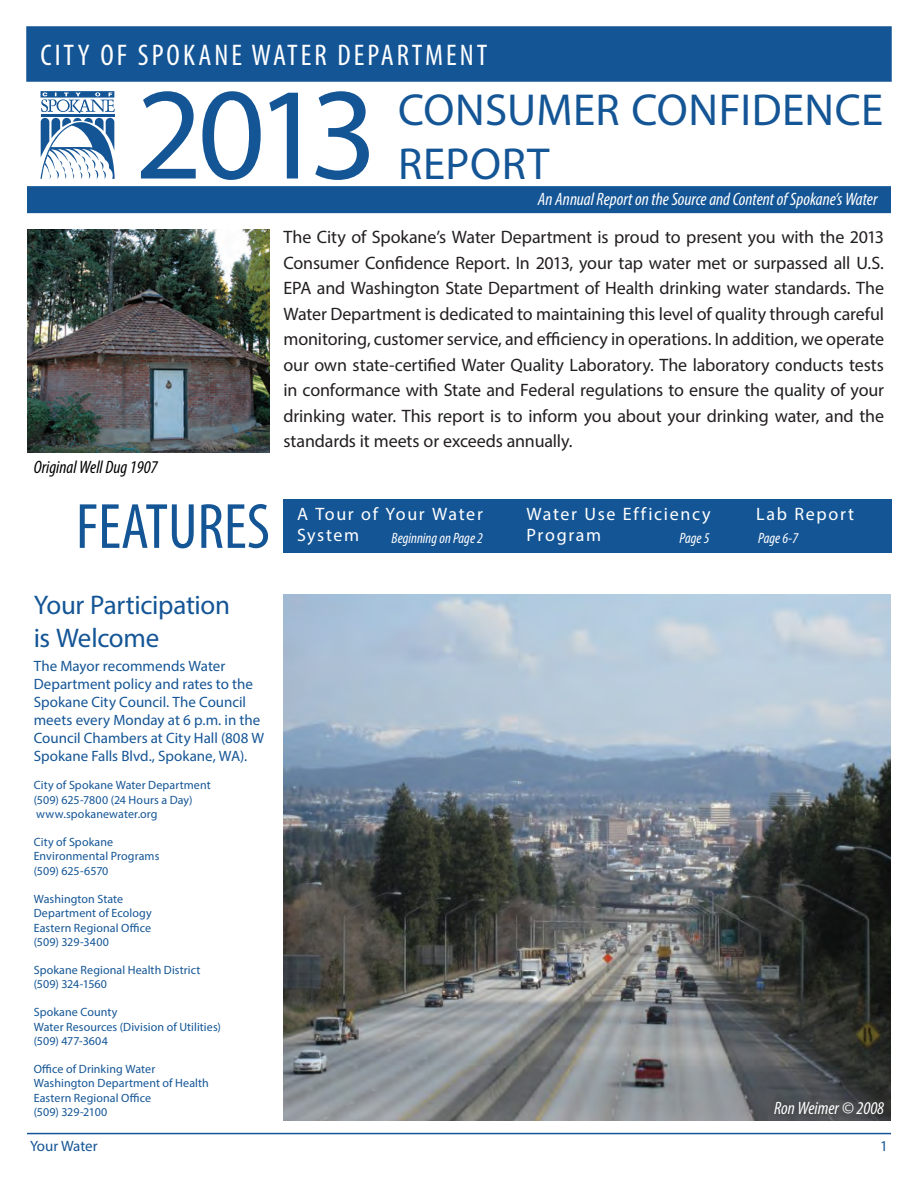
<style>
.page{position:relative;width:918px;height:1188px;background:#fff}
.page>*{position:absolute;margin:0;border:0;box-sizing:border-box;transform-origin:0 0}
.t1{font:132px "Myriad Pro";color:#145596}
.t2{font:condensed 64.5px "Myriad Pro";color:#145596}
.t3{font:45px/54px "Myriad Pro";letter-spacing:.01em;color:#145596}
.t4{font:condensed 30px "Myriad Pro";letter-spacing:.1em;color:#fff}
.t5{font:27px/32.4px "Myriad Pro";letter-spacing:-.01em;color:#145596}
.t6{font:18px/25.5px "Myriad Pro";letter-spacing:-.01em;color:#231f20;text-align:justify}
.t7{font:italic condensed 18px "Myriad Pro";color:#fff}
.t8{font:18px/21.6px "Myriad Pro";letter-spacing:.09em;color:#fff}
.t9{font:italic condensed 18px "Myriad Pro";color:#000}
.t10{font:15px/18px "Myriad Pro";color:#145596}
.t11{font:italic condensed 15px "Myriad Pro";color:#fff}
.t12{font:12px/14.4px "Myriad Pro";letter-spacing:.005em;color:#145596}
</style>
<div class="page">
<hr style="left:27px;top:1133px;width:864px;height:1px;background:#145596">
<div style="left:27px;top:186px;width:864px;height:27px;background:#145596;border:2px solid #145596"></div>
<div style="left:26px;top:26px;width:866px;height:56px;background:#145596;border:2px solid #145596"></div>
<svg style="left:40px;top:91px;width:75px;height:88px"></svg>
<div style="left:284px;top:500px;width:608px;height:54px;background:#145596"></div>
<img style="left:27px;top:230px;width:243px;height:222px">
<img style="left:284px;top:594px;width:607px;height:526px">
<div style="left:765px;top:1092px;width:128px;height:31px;background:#231f20;opacity:.75"></div>
<h3 class="t4" style="left:40px;top:37px;width:448px">CITY OF SPOKANE WATER DEPARTMENT</h3>
<h1 class="t1" style="left:135px;top:53px;width:244px">2013</h1>
<h3 class="t3" style="left:398px;top:82px;width:487px">CONSUMER CONFIDENCE<br>REPORT</h3>
<p class="t7" style="left:538px;top:188px;width:341px">An Annual Report on the Source and Content of Spokane’s Water</p>
<p class="t9" style="left:34px;top:456px;width:126px">Original Well Dug 1907</p>
<p class="t2" style="left:76px;top:488px;width:196px">FEATURES</p>
<p class="t6" style="left:284px;top:224px;width:602px">The City of Spokane’s Water Department is proud to present you with the 2013<br>Consumer Confidence Report. In 2013, your tap water met or surpassed all U.S.<br>EPA and Washington State Department of Health drinking water standards. The Water Department is dedicated to maintaining this level of quality through careful monitoring, customer service, and efficiency in operations. In addition, we operate our own state-certified Water Quality Laboratory. The laboratory conducts tests in conformance with State and Federal regulations to ensure the quality of your drinking water. This report is to inform you about your drinking water, and the standards it meets or exceeds annually.</p>
<p class="t8" style="left:297px;top:503px;width:187px">A Tour of Your Water<br>System</p>
<p class="t11" style="left:392px;top:529px;width:93px">Beginning on Page 2</p>
<p class="t8" style="left:526px;top:503px;width:186px">Water Use Efficiency<br>Program</p>
<p class="t11" style="left:680px;top:529px;width:31px">Page 5</p>
<p class="t8" style="left:756px;top:503px;width:100px">Lab Report</p>
<p class="t11" style="left:758px;top:529px;width:41px">Page 6-7</p>
<p class="t5" style="left:34px;top:589px;width:198px">Your Participation is Welcome</p>
<p class="t10" style="left:34px;top:657px;width:232px">The Mayor recommends Water Department policy and rates to the Spokane City Council. The Council meets every Monday at 6 p.m. in the Council Chambers at City Hall (808 W Spokane Falls Blvd., Spokane, WA).</p>
<p class="t12" style="left:34px;top:778px;width:178px">City of Spokane Water Department (509) 625-7800 (24 Hours a Day) www.spokanewater.org</p>
<p class="t12" style="left:34px;top:835px;width:127px">City of Spokane<br>Environmental Programs (509) 625-6570</p>
<p class="t12" style="left:34px;top:891px;width:120px">Washington State<br>Department of Ecology<br>Eastern Regional Office (509) 329-3400</p>
<p class="t12" style="left:34px;top:962px;width:168px">Spokane Regional Health District (509) 324-1560</p>
<p class="t12" style="left:34px;top:1005px;width:189px">Spokane County<br>Water Resources (Division of Utilities) (509) 477-3604</p>
<p class="t12" style="left:34px;top:1061px;width:177px">Office of Drinking Water<br>Washington Department of Health<br>Eastern Regional Office<br>(509) 329-2100</p>
<p class="t7" style="left:774px;top:1097px;width:112px">Ron Weimer © 2008</p>
<p class="t10" style="left:30px;top:1136px;width:69px">Your Water</p>
<p class="t10" style="left:880px;top:1136px;width:9px">1</p>
</div>
